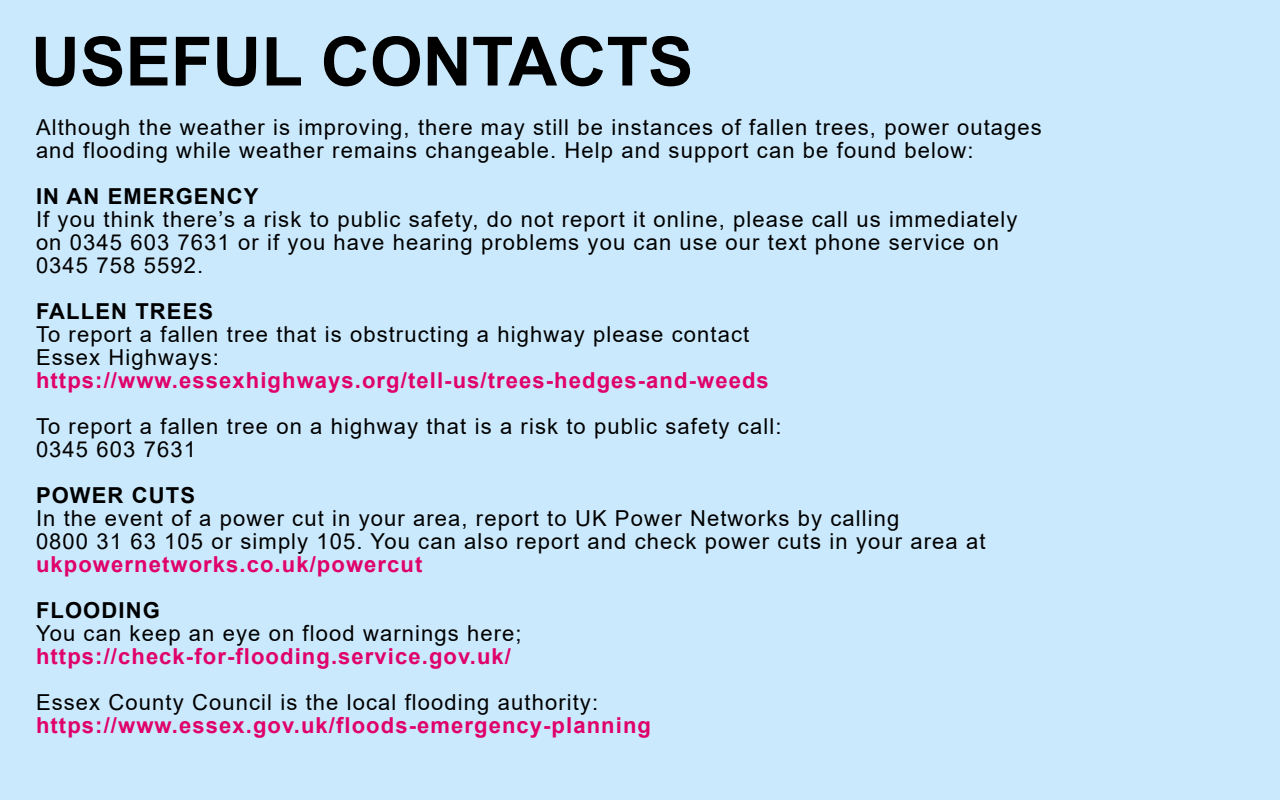
<style>
.page{position:relative;width:1280px;height:800px;background:#cbe9fc}
.page>*{position:absolute;margin:0;border:0;box-sizing:border-box;transform-origin:0 0}
.t1{font:700 68px "Arial";color:#000}
.t2{font:22px/23px "Arial";letter-spacing:.05em;color:#000}
.t3{font:700 22px "Arial";letter-spacing:.05em;color:#e00069}
.t4{font:700 22px "Arial";letter-spacing:.05em;color:#000}
</style>
<div class="page">
<h1 class="t1" style="left:31px;top:14px;width:664px">USEFUL CONTACTS</h1>
<p class="t2" style="left:36px;top:116px;width:1007px">Although the weather is improving, there may still be instances of fallen trees, power outages and flooding while weather remains changeable. Help and support can be found below:</p>
<p class="t4" style="left:36px;top:181px;width:224px">IN AN EMERGENCY</p>
<p class="t2" style="left:36px;top:208px;width:983px">If you think there’s a risk to public safety, do not report it online, please call us immediately on 0345 603 7631 or if you have hearing problems you can use our text phone service on<br>0345 758 5592.</p>
<p class="t4" style="left:36px;top:296px;width:179px">FALLEN TREES</p>
<p class="t2" style="left:36px;top:323px;width:715px">To report a fallen tree that is obstructing a highway please contact<br>Essex Highways:</p>
<p class="t3" style="left:36px;top:365px;width:734px">https://www.essexhighways.org/tell-us/trees-hedges-and-weeds</p>
<p class="t2" style="left:36px;top:415px;width:747px">To report a fallen tree on a highway that is a risk to public safety call:<br>0345 603 7631</p>
<p class="t4" style="left:36px;top:480px;width:161px">POWER CUTS</p>
<p class="t2" style="left:36px;top:507px;width:951px">In the event of a power cut in your area, report to UK Power Networks by calling<br>0800 31 63 105 or simply 105. You can also report and check power cuts in your area at</p>
<p class="t3" style="left:36px;top:549px;width:388px">ukpowernetworks.co.uk/powercut</p>
<p class="t4" style="left:36px;top:595px;width:125px">FLOODING</p>
<p class="t2" style="left:36px;top:622px;width:487px">You can keep an eye on flood warnings here;</p>
<p class="t3" style="left:36px;top:641px;width:477px">https://check-for-flooding.service.gov.uk/</p>
<p class="t2" style="left:36px;top:691px;width:564px">Essex County Council is the local flooding authority:</p>
<p class="t3" style="left:36px;top:710px;width:617px">https://www.essex.gov.uk/floods-emergency-planning</p>
</div>
